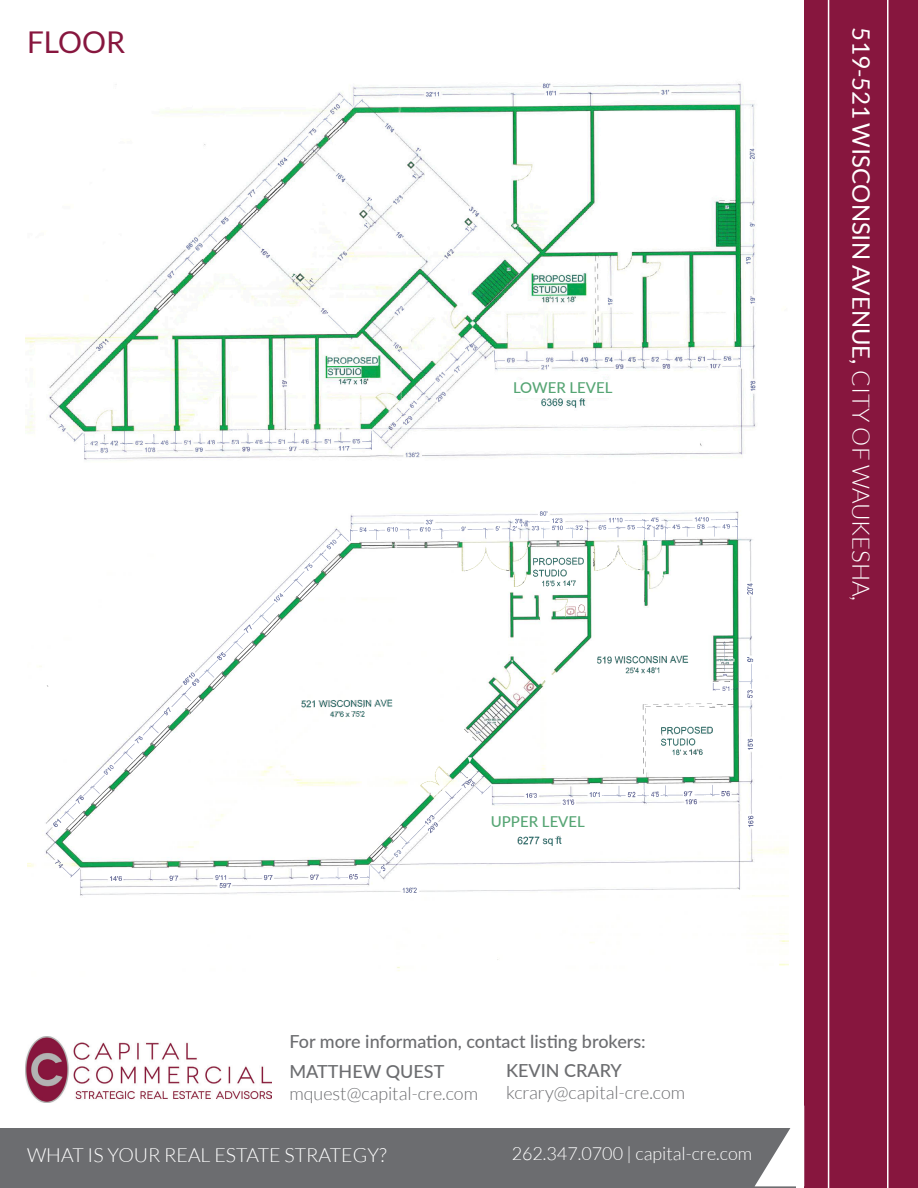
<style>
.page{position:relative;width:918px;height:1188px;background:#fff}
.page>*{position:absolute;margin:0;border:0;box-sizing:border-box;transform-origin:0 0}
.t1{font:30px "Lato";color:#87163e}
.t2{font:24px "Lato";color:#fff}
.t3{font:300 19.5px "Lato";color:#fff}
.t4{font:500 18px "Lato";color:#6c6d70}
.t5{font:300 18px "Lato";color:#6c6d70}
.t6{font:300 18px "Lato";color:#fff}
.t7{font:500 15px "Lato";color:#56a574}
.s1{font-weight:300}
</style>
<div class="page">
<div style="left:804px;top:1px;width:114px;height:1187px;background:#87163e"></div>
<hr style="left:887px;top:0;width:2px;height:1188px;background:#fff">
<hr style="left:828px;top:0;width:1px;height:1188px;background:#fff">
<div style="left:0;top:1129px;width:796px;height:59px;background:#6c6d70"></div>
<img style="left:26px;top:1036px;width:246px;height:67px">
<svg style="left:755px;top:1128px;width:41px;height:58px"></svg>
<img style="left:27px;top:538px;width:761px;height:433px">
<img style="left:92px;top:784px;width:23px;height:24px">
<img style="left:83px;top:773px;width:22px;height:23px">
<svg style="left:110px;top:875px;width:12px;height:8px"></svg>
<img style="left:104px;top:714px;width:61px;height:62px">
<img style="left:214px;top:875px;width:17px;height:13px">
<img style="left:260px;top:613px;width:24px;height:23px">
<svg style="left:264px;top:873px;width:9px;height:9px"></svg>
<img style="left:251px;top:601px;width:23px;height:25px">
<svg style="left:310px;top:873px;width:9px;height:7px"></svg>
<img style="left:389px;top:699px;width:3px;height:19px">
<img style="left:301px;top:699px;width:88px;height:19px">
<img style="left:464px;top:706px;width:22px;height:36px">
<img style="left:420px;top:765px;width:66px;height:52px">
<img style="left:488px;top:833px;width:101px;height:13px">
<img style="left:712px;top:673px;width:17px;height:19px">
<img style="left:274px;top:511px;width:465px;height:93px">
<img style="left:601px;top:781px;width:120px;height:17px">
<img style="left:685px;top:655px;width:3px;height:19px">
<img style="left:715px;top:645px;width:16px;height:36px">
<img style="left:597px;top:655px;width:88px;height:19px">
<img style="left:643px;top:703px;width:84px;height:73px">
<img style="left:613px;top:544px;width:9px;height:17px">
<img style="left:684px;top:791px;width:14px;height:13px">
<img style="left:661px;top:726px;width:52px;height:30px">
<img style="left:731px;top:662px;width:22px;height:29px">
<svg style="left:748px;top:738px;width:6px;height:12px"></svg>
<svg style="left:748px;top:815px;width:6px;height:12px"></svg>
<img style="left:747px;top:582px;width:6px;height:14px">
<svg style="left:747px;top:657px;width:6px;height:7px"></svg>
<svg style="left:747px;top:689px;width:7px;height:10px"></svg>
<svg style="left:721px;top:791px;width:9px;height:7px"></svg>
<img style="left:716px;top:643px;width:17px;height:29px">
<svg style="left:662px;top:570px;width:4px;height:8px"></svg>
<svg style="left:715px;top:641px;width:18px;height:2px"></svg>
<img style="left:715px;top:658px;width:18px;height:8px">
<img style="left:712px;top:680px;width:18px;height:3px">
<svg style="left:708px;top:703px;width:25px;height:5px"></svg>
<svg style="left:683px;top:747px;width:19px;height:9px"></svg>
<svg style="left:661px;top:726px;width:3px;height:9px"></svg>
<svg style="left:555px;top:834px;width:6px;height:11px"></svg>
<img style="left:593px;top:548px;width:2px;height:21px">
<img style="left:532px;top:557px;width:52px;height:29px">
<svg style="left:556px;top:540px;width:5px;height:7px"></svg>
<img style="left:526px;top:540px;width:8px;height:14px">
<img style="left:647px;top:544px;width:13px;height:46px">
<img style="left:608px;top:524px;width:18px;height:15px">
<svg style="left:589px;top:791px;width:12px;height:8px"></svg>
<svg style="left:562px;top:799px;width:12px;height:7px"></svg>
<img style="left:556px;top:599px;width:20px;height:19px">
<svg style="left:526px;top:792px;width:12px;height:7px"></svg>
<img style="left:474px;top:784px;width:18px;height:11px">
<img style="left:443px;top:528px;width:18px;height:4px">
<svg style="left:645px;top:768px;width:15px;height:13px"></svg>
<img style="left:645px;top:781px;width:15px;height:3px">
<svg style="left:643px;top:724px;width:2px;height:9px"></svg>
<svg style="left:605px;top:561px;width:8px;height:8px"></svg>
<svg style="left:577px;top:604px;width:10px;height:12px"></svg>
<svg style="left:540px;top:680px;width:6px;height:8px"></svg>
<svg style="left:517px;top:581px;width:7px;height:5px"></svg>
<svg style="left:481px;top:550px;width:6px;height:12px"></svg>
<img style="left:320px;top:553px;width:25px;height:24px">
<img style="left:472px;top:540px;width:14px;height:4px">
<img style="left:319px;top:864px;width:62px;height:16px">
<img style="left:394px;top:825px;width:31px;height:34px">
<svg style="left:467px;top:754px;width:7px;height:11px"></svg>
<svg style="left:475px;top:731px;width:6px;height:4px"></svg>
<img style="left:465px;top:707px;width:21px;height:24px">
<img style="left:425px;top:814px;width:14px;height:20px">
<img style="left:402px;top:887px;width:16px;height:7px">
<svg style="left:380px;top:864px;width:5px;height:8px"></svg>
<svg style="left:349px;top:873px;width:9px;height:7px"></svg>
<svg style="left:461px;top:540px;width:8px;height:4px"></svg>
<svg style="left:428px;top:784px;width:19px;height:15px"></svg>
<svg style="left:401px;top:846px;width:3px;height:4px"></svg>
<img style="left:388px;top:823px;width:19px;height:19px">
<img style="left:369px;top:842px;width:18px;height:19px">
<svg style="left:362px;top:699px;width:2px;height:9px"></svg>
<img style="left:163px;top:672px;width:37px;height:43px">
<svg style="left:244px;top:624px;width:9px;height:10px"></svg>
<img style="left:224px;top:631px;width:21px;height:23px">
<svg style="left:217px;top:651px;width:9px;height:10px"></svg>
<img style="left:199px;top:659px;width:19px;height:21px">
<svg style="left:169px;top:875px;width:9px;height:7px"></svg>
<svg style="left:138px;top:758px;width:6px;height:8px"></svg>
<img style="left:234px;top:639px;width:23px;height:25px">
<img style="left:208px;top:670px;width:20px;height:19px">
<img style="left:185px;top:693px;width:18px;height:22px">
<img style="left:151px;top:726px;width:22px;height:23px">
<img style="left:122px;top:877px;width:18px;height:3px">
<svg style="left:75px;top:795px;width:10px;height:9px"></svg>
<img style="left:62px;top:867px;width:18px;height:12px">
<img style="left:60px;top:802px;width:17px;height:19px">
<svg style="left:54px;top:859px;width:9px;height:10px"></svg>
<svg style="left:52px;top:818px;width:9px;height:9px"></svg>
<svg style="left:136px;top:860px;width:4px;height:5px"></svg>
<img style="left:66px;top:810px;width:23px;height:23px">
<img style="left:26px;top:83px;width:730px;height:377px">
<div style="left:505px;top:380px;width:108px;height:17px;background:#fff"></div>
<div style="left:485px;top:817px;width:108px;height:16px;background:#fff"></div>
<p class="t1" style="left:27px;top:25px;width:100px">FLOOR</p>
<p class="t2" style="left:874px;top:27px;width:576px;rotate:90deg">519-521 WISCONSIN AVENUE, <span class="s1">CITY OF WAUKESHA,</span></p>
<p class="t7" style="left:513px;top:377px;width:101px">LOWER LEVEL</p>
<p class="t7" style="left:491px;top:811px;width:96px">UPPER LEVEL</p>
<p class="t4" style="left:289px;top:1028px;width:358px">For more information, contact listing brokers:</p>
<p class="t4" style="left:289px;top:1059px;width:156px">MATTHEW QUEST</p>
<p class="t5" style="left:289px;top:1084px;width:190px">mquest@capital-cre.com</p>
<p class="t4" style="left:506px;top:1058px;width:117px">KEVIN CRARY</p>
<p class="t5" style="left:506px;top:1083px;width:181px">kcrary@capital-cre.com</p>
<p class="t3" style="left:27px;top:1144px;width:361px">WHAT IS YOUR REAL ESTATE STRATEGY?</p>
<p class="t6" style="left:512px;top:1144px;width:242px">262.347.0700 | capital-cre.com</p>
</div>
